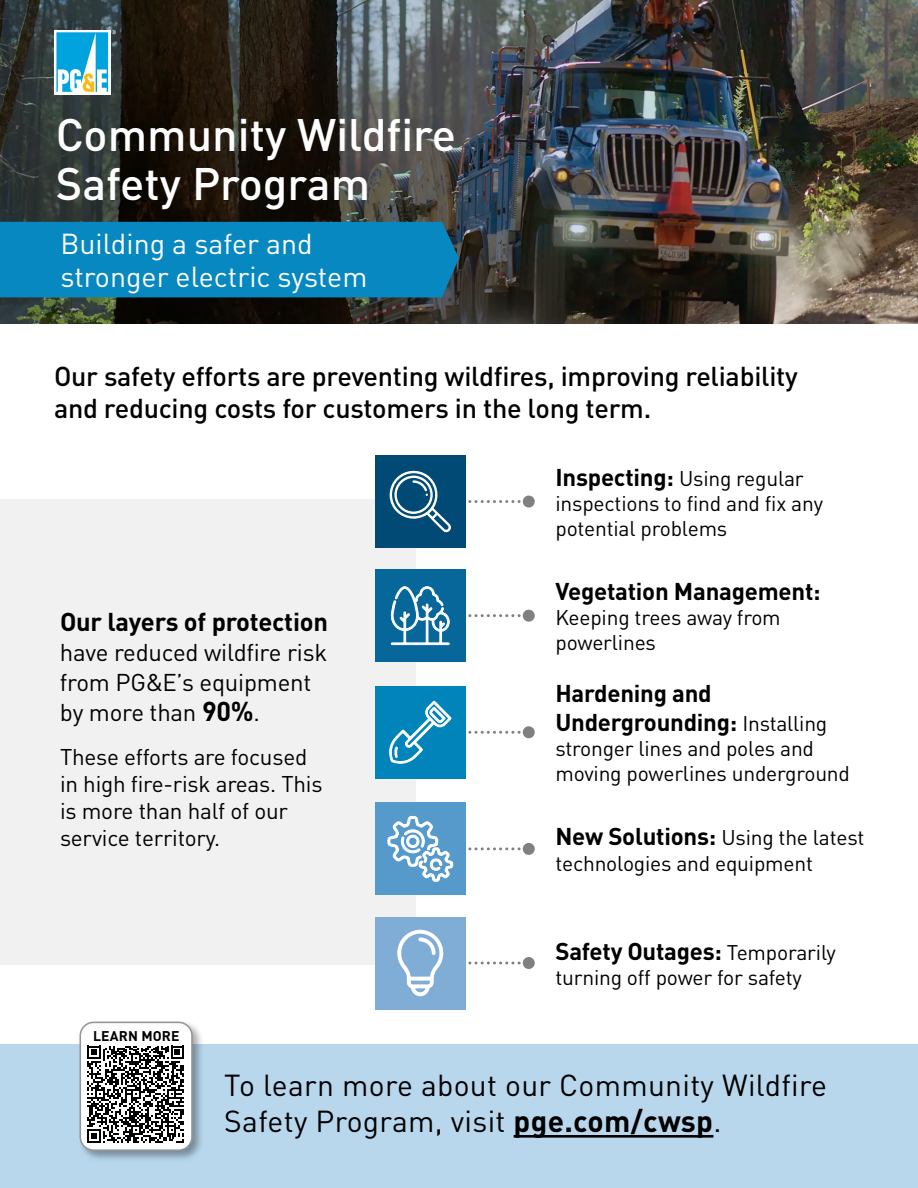
<style>
.page{position:relative;width:918px;height:1188px;background:#fff}
.page>*{position:absolute;margin:0;border:0;box-sizing:border-box;transform-origin:0 0}
.t1{font:500 45px/49.5px "DINOT";color:#fff}
.t2{font:30px/36px "DINOT";letter-spacing:.01em;color:#000}
.t3{font:28.5px/33px "DINOT";color:#fff}
.t4{font:500 27px/32.4px "DINOT";letter-spacing:-.01em;color:#000}
.t5{font:700 25.5px "DINOT";letter-spacing:-.01em;color:#000}
.t6{font:700 24px/28.8px "DINOT";letter-spacing:-.01em;color:#000}
.t7{font:24px/30px "DINOT";letter-spacing:-.01em;color:#000}
.t8{font:22.5px/27px "DINOT";letter-spacing:-.01em;color:#000}
.t9{font:21px/25.2px "DINOT";letter-spacing:-.01em;color:#000}
.t10{font:700 13.95px "DINOT";letter-spacing:.01em;color:#000}
.s1{font-weight:700;font-size:27px}
.s2{font-weight:700;font-size:24px}
.s3{font-weight:400;font-size:21px}
.s4{font-weight:700}
</style>
<div class="page">
<img style="left:0;top:0;width:918px;height:324px">
<div style="left:0;top:222px;width:459px;height:75px;background:#0888c1"></div>
<div style="left:54px;top:30px;width:56px;height:64px;background:#fff"></div>
<svg style="left:56px;top:30px;width:60px;height:62px"></svg>
<div style="left:0;top:1044px;width:918px;height:144px;background:#b8d7ed"></div>
<hr style="left:514px;top:1135px;width:199px;height:3px;background:#000">
<div style="left:77px;top:1019px;width:128px;height:143px;background:#000;opacity:.35"></div>
<div style="left:80px;top:1022px;width:112px;height:128px;background:#fff;border-radius:13px"></div>
<div style="left:79px;top:1022px;width:114px;height:129px;border:2px solid #939598;border-radius:13px"></div>
<svg style="left:87px;top:1046px;width:97px;height:96px"></svg>
<div style="left:0;top:499px;width:416px;height:466px;background:#f1f1f1"></div>
<svg style="left:523px;top:496px;width:12px;height:12px"></svg>
<div style="left:375px;top:455px;width:91px;height:93px;background:#004a75"></div>
<svg style="left:389px;top:470px;width:141px;height:63px"></svg>
<svg style="left:523px;top:610px;width:12px;height:12px"></svg>
<div style="left:375px;top:569px;width:91px;height:93px;background:#07679b"></div>
<svg style="left:391px;top:586px;width:139px;height:59px"></svg>
<svg style="left:523px;top:726px;width:12px;height:12px"></svg>
<div style="left:375px;top:686px;width:91px;height:93px;background:#0084ba"></div>
<svg style="left:389px;top:700px;width:141px;height:64px"></svg>
<svg style="left:523px;top:957px;width:12px;height:12px"></svg>
<div style="left:375px;top:917px;width:91px;height:92px;background:#80add6"></div>
<svg style="left:397px;top:930px;width:133px;height:66px"></svg>
<svg style="left:523px;top:843px;width:12px;height:12px"></svg>
<div style="left:375px;top:803px;width:91px;height:92px;background:#5699cb"></div>
<svg style="left:388px;top:816px;width:142px;height:66px"></svg>
<h1 class="t1" style="left:56px;top:106px;width:402px">Community Wildfire<br>Safety Program</h1>
<p class="t3" style="left:60px;top:225px;width:308px">Building a safer and stronger electric system</p>
<p class="t4" style="left:54px;top:357px;width:745px">Our safety efforts are preventing wildfires, improving reliability and reducing costs for customers in the long term.</p>
<p class="t5" style="left:60px;top:602px;width:269px">Our layers of protection</p>
<p class="t7" style="left:60px;top:636px;width:269px">have reduced wildfire risk from PG&amp;E’s equipment by more than <span class="s1">90%</span>.</p>
<p class="t8" style="left:60px;top:742px;width:264px">These efforts are focused in high fire-risk areas. This is more than half of our service territory.</p>
<p class="t10" style="left:93px;top:1025px;width:88px">LEARN MORE</p>
<p class="t9" style="left:555px;top:464px;width:269px"><span class="s2">Inspecting:</span> Using regular inspections to find and fix any potential problems</p>
<p class="t6" style="left:555px;top:574px;width:267px">Vegetation Management:</p>
<p class="t9" style="left:555px;top:603px;width:227px">Keeping trees away from powerlines</p>
<p class="t6" style="left:555px;top:677px;width:273px">Hardening and<br>Undergrounding: <span class="s3">Installing</span></p>
<p class="t9" style="left:555px;top:734px;width:296px">stronger lines and poles and moving powerlines underground</p>
<p class="t9" style="left:555px;top:823px;width:310px"><span class="s2">New Solutions:</span> Using the latest technologies and equipment</p>
<p class="t6" style="left:555px;top:934px;width:282px">Safety Outages: <span class="s3">Temporarily</span></p>
<p class="t9" style="left:555px;top:963px;width:248px">turning off power for safety</p>
<p class="t2" style="left:224px;top:1065px;width:604px">To learn more about our Community Wildfire<br>Safety Program, visit <span class="s4">pge.com/cwsp</span>.</p>
</div>
